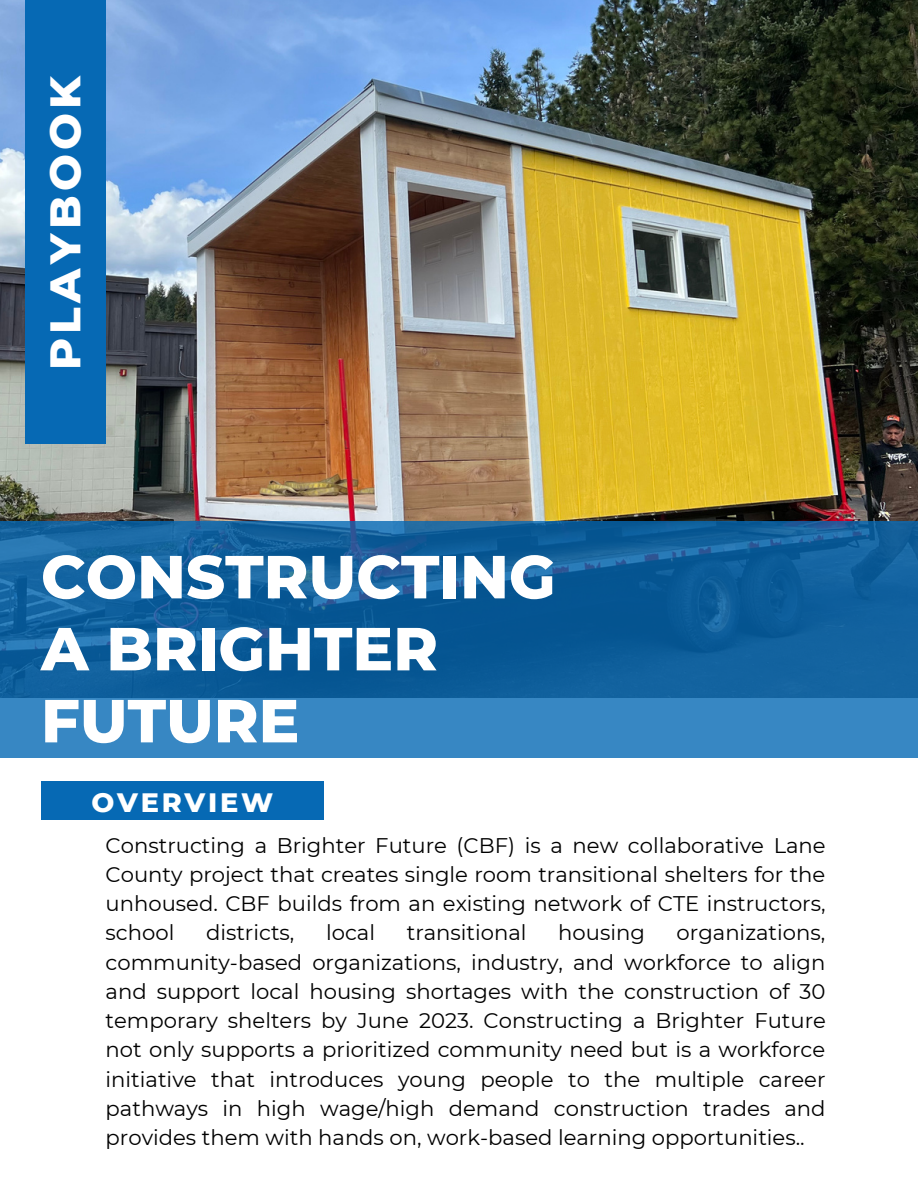
<style>
.page{position:relative;width:918px;height:1188px;background:#fff}
.page>*{position:absolute;margin:0;border:0;box-sizing:border-box;transform-origin:0 0}
.t1{font:800 60.6px/72px "Montserrat";color:#fff}
.t2{font:800 43.65px "Montserrat";letter-spacing:.1em;color:#fff}
.t3{font:800 27.15px "Montserrat";letter-spacing:.1em;color:#fff}
.t4{font:21.15px/29.2px "Montserrat";color:#000;text-align:justify}
</style>
<div class="page">
<img style="left:0;top:0;width:918px;height:697px">
<svg style="left:0;top:521px;width:917px;height:236px;background:#1968a5"></svg>
<div style="left:25px;top:0;width:81px;height:444px;background:#0669b4"></div>
<div style="left:41px;top:781px;width:283px;height:38px;background:#0669b4"></div>
<h2 class="t2" style="left:38px;top:370px;width:297px;rotate:-90deg">PLAYBOOK</h2>
<h1 class="t1" style="left:41px;top:541px;width:516px">CONSTRUCTING<br>A BRIGHTER<br>FUTURE</h1>
<p class="t3" style="left:91px;top:786px;width:183px">OVERVIEW</p>
<p class="t4" style="left:106px;top:830px;width:722px">Constructing a Brighter Future (CBF) is a new collaborative Lane County project that creates single room transitional shelters for the unhoused. CBF builds from an existing network of CTE instructors, school</p>
<p class="t4" style="left:106px;top:918px;width:722px;text-indent:571px">organizations, community-based organizations, industry, and workforce to align and support local housing shortages with the construction of 30 temporary shelters by June 2023. Constructing a Brighter Future not only supports a prioritized community need but is a workforce initiative that introduces young people to the multiple career pathways in high wage/high demand construction trades and provides them with hands on, work-based learning opportunities..</p>
<p class="t4" style="left:206px;top:918px;width:90px">districts,</p>
<p class="t4" style="left:326px;top:918px;width:51px">local</p>
<p class="t4" style="left:407px;top:918px;width:121px">transitional</p>
<p class="t4" style="left:558px;top:918px;width:88px">housing</p>
</div>
